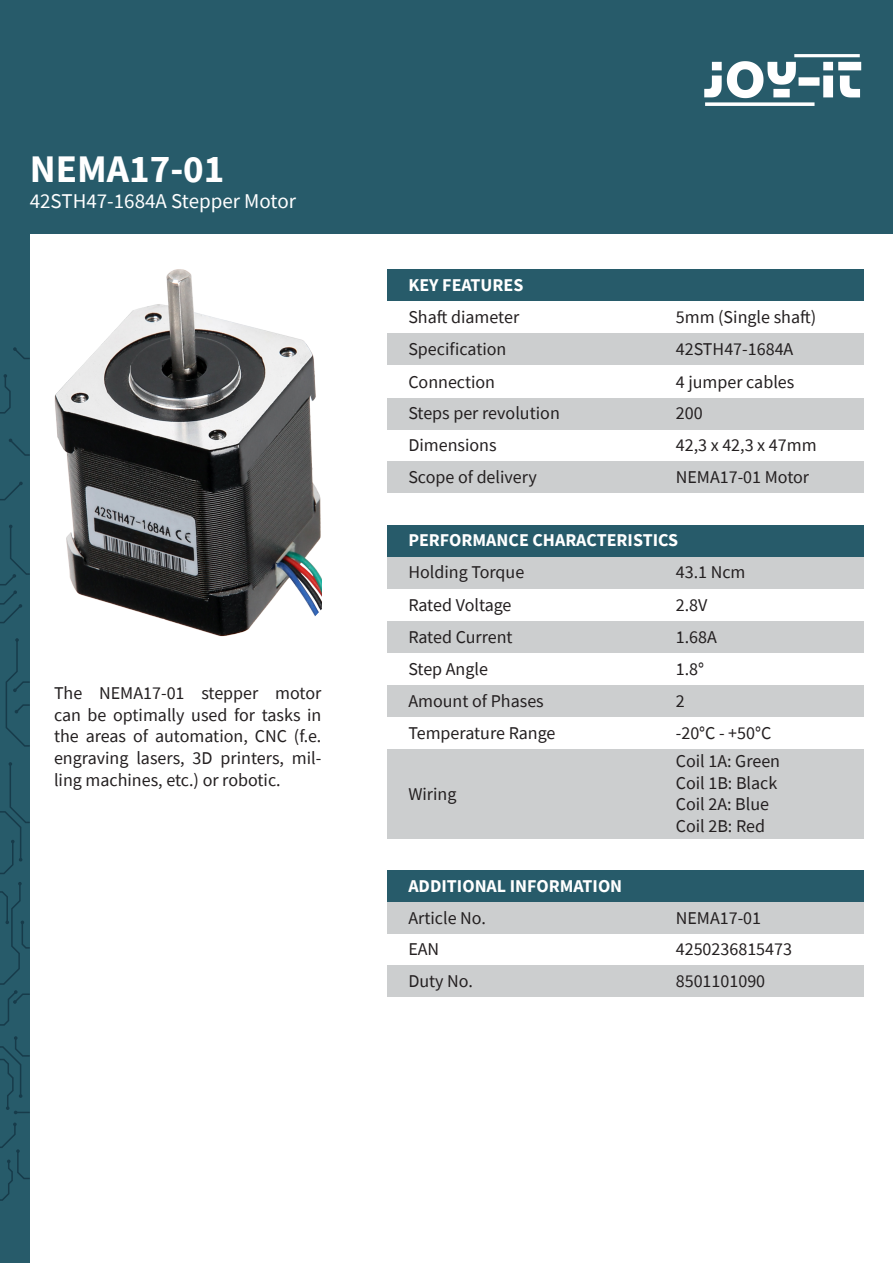
<style>
.page{position:relative;width:893px;height:1263px;background:#fff}
.page>*{position:absolute;margin:0;border:0;box-sizing:border-box;transform-origin:0 0}
.t1{font:700 39px "Source Sans Pro";color:#fff}
.t2{font:21px "Source Sans Pro";color:#fff}
.t3{font:18px/21.6px "Source Sans Pro";color:#231f20;text-align:justify}
.t4{font:700 18px "Source Sans Pro";color:#fff}
</style>
<div class="page">
<div style="left:387px;top:398px;width:476px;height:31px;background:#cccecf"></div>
<div style="left:387px;top:461px;width:476px;height:32px;background:#cccecf"></div>
<div style="left:387px;top:333px;width:476px;height:32px;background:#cccecf"></div>
<div style="left:0;top:0;width:893px;height:234px;background:#275b6a"></div>
<img style="left:704px;top:54px;width:158px;height:52px">
<div style="left:0;top:208px;width:30px;height:1055px;background:#275b6a"></div>
<div style="left:387px;top:269px;width:476px;height:32px;background:#275b6a"></div>
<div style="left:387px;top:525px;width:476px;height:32px;background:#275b6a"></div>
<svg style="left:0;top:1122px;width:30px;height:79px"></svg>
<svg style="left:0;top:1036px;width:30px;height:78px"></svg>
<svg style="left:0;top:882px;width:30px;height:144px"></svg>
<svg style="left:0;top:762px;width:30px;height:112px"></svg>
<svg style="left:5px;top:638px;width:25px;height:109px"></svg>
<svg style="left:0;top:525px;width:30px;height:99px"></svg>
<svg style="left:0;top:482px;width:23px;height:19px"></svg>
<svg style="left:9px;top:438px;width:21px;height:18px"></svg>
<svg style="left:0;top:374px;width:11px;height:40px"></svg>
<svg style="left:13px;top:347px;width:17px;height:12px"></svg>
<div style="left:387px;top:557px;width:476px;height:31px;background:#cccecf"></div>
<div style="left:387px;top:902px;width:476px;height:31px;background:#cccecf"></div>
<div style="left:387px;top:870px;width:476px;height:32px;background:#275b6a"></div>
<div style="left:387px;top:965px;width:476px;height:32px;background:#cccecf"></div>
<div style="left:387px;top:621px;width:476px;height:32px;background:#cccecf"></div>
<img style="left:54px;top:269px;width:267px;height:368px">
<div style="left:387px;top:685px;width:476px;height:32px;background:#cccecf"></div>
<div style="left:387px;top:749px;width:476px;height:89px;background:#cccecf"></div>
<p class="t1" style="left:30px;top:143px;width:196px">NEMA17-01</p>
<p class="t2" style="left:30px;top:187px;width:268px">42STH47-1684A Stepper Motor</p>
<p class="t3" style="left:54px;top:682px;width:269px">The NEMA17-01 stepper motor can be optimally used for tasks in the areas of automation, CNC (f.e. engraving lasers, 3D printers, mil&shy;ling machines, etc.) or robotic.</p>
<p class="t4" style="left:408px;top:273px;width:117px">KEY FEATURES</p>
<p class="t3" style="left:408px;top:306px;width:112px">Shaft diameter</p>
<p class="t3" style="left:676px;top:306px;width:142px">5mm (Single shaft)</p>
<p class="t3" style="left:408px;top:338px;width:100px">Specification</p>
<p class="t3" style="left:676px;top:338px;width:119px">42STH47-1684A</p>
<p class="t3" style="left:408px;top:371px;width:88px">Connection</p>
<p class="t3" style="left:676px;top:371px;width:120px">4 jumper cables</p>
<p class="t3" style="left:408px;top:402px;width:153px">Steps per revolution</p>
<p class="t3" style="left:676px;top:403px;width:28px">200</p>
<p class="t3" style="left:408px;top:434px;width:90px">Dimensions</p>
<p class="t3" style="left:676px;top:434px;width:142px">42,3 x 42,3 x 47mm</p>
<p class="t3" style="left:408px;top:466px;width:130px">Scope of delivery</p>
<p class="t3" style="left:676px;top:466px;width:135px">NEMA17-01 Motor</p>
<p class="t4" style="left:408px;top:528px;width:271px">PERFORMANCE CHARACTERISTICS</p>
<p class="t3" style="left:408px;top:561px;width:118px">Holding Torque</p>
<p class="t3" style="left:676px;top:561px;width:71px">43.1 Ncm</p>
<p class="t3" style="left:408px;top:594px;width:105px">Rated Voltage</p>
<p class="t3" style="left:676px;top:594px;width:33px">2.8V</p>
<p class="t3" style="left:408px;top:626px;width:106px">Rated Current</p>
<p class="t3" style="left:676px;top:626px;width:43px">1.68A</p>
<p class="t3" style="left:408px;top:658px;width:81px">Step Angle</p>
<p class="t3" style="left:676px;top:658px;width:30px">1.8°</p>
<p class="t3" style="left:408px;top:690px;width:137px">Amount of Phases</p>
<p class="t3" style="left:676px;top:690px;width:10px">2</p>
<p class="t3" style="left:408px;top:722px;width:149px">Temperature Range</p>
<p class="t3" style="left:676px;top:722px;width:97px">-20°C - +50°C</p>
<p class="t3" style="left:408px;top:783px;width:50px">Wiring</p>
<p class="t3" style="left:676px;top:750px;width:106px">Coil 1A: Green</p>
<p class="t3" style="left:676px;top:772px;width:103px">Coil 1B: Black</p>
<p class="t3" style="left:676px;top:793px;width:95px">Coil 2A: Blue</p>
<p class="t3" style="left:676px;top:815px;width:91px">Coil 2B: Red</p>
<p class="t4" style="left:408px;top:873px;width:215px">ADDITIONAL INFORMATION</p>
<p class="t3" style="left:408px;top:907px;width:79px">Article No.</p>
<p class="t3" style="left:676px;top:907px;width:87px">NEMA17-01</p>
<p class="t3" style="left:408px;top:938px;width:32px">EAN</p>
<p class="t3" style="left:676px;top:938px;width:118px">4250236815473</p>
<p class="t3" style="left:408px;top:970px;width:66px">Duty No.</p>
<p class="t3" style="left:676px;top:970px;width:91px">8501101090</p>
</div>
